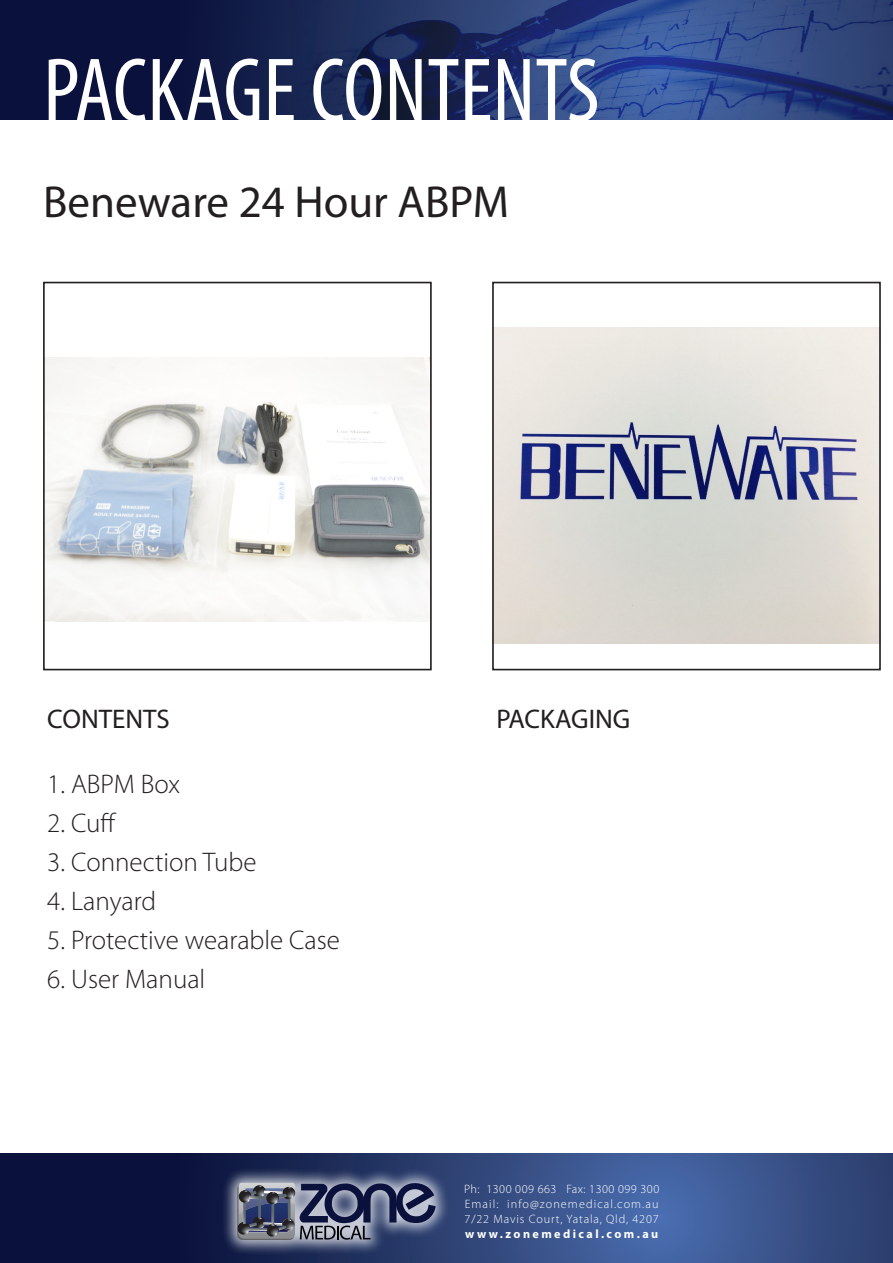
<style>
.page{position:relative;width:893px;height:1263px;background:#fff}
.page>*{position:absolute;margin:0;border:0;box-sizing:border-box;transform-origin:0 0}
.t1{font:condensed 92.1px "Myriad Pro";color:#fff}
.t2{font:45px "Myriad Pro";color:#231f20}
.t3{font:300 27px "Myriad Pro";color:#231f20}
.t4{font:27px "Myriad Pro";color:#231f20}
.t5{font:300 12.15px "Myriad Pro";letter-spacing:.07em;color:#fff}
.t6{font:300 12.15px "Myriad Pro";letter-spacing:.09em;color:#fff}
.t7{font:300 12.15px "Myriad Pro";letter-spacing:.04em;color:#fff}
.t8{font:700 12.15px "Myriad Pro";letter-spacing:.2em;color:#fff}
</style>
<div class="page">
<div style="left:0;top:0;width:893px;height:119px;background:linear-gradient(to bottom,#0c143f,#0c1540)"></div>
<img style="left:286px;top:0;width:607px;height:119px">
<svg style="left:0;top:1153px;width:893px;height:110px;background:#293d70"></svg>
<div style="left:221px;top:1167px;width:230px;height:89px;background:#fff;opacity:.75"></div>
<svg style="left:237px;top:1183px;width:199px;height:57px;background:#5e657f"></svg>
<img style="left:495px;top:327px;width:383px;height:316px">
<div style="left:492px;top:282px;width:389px;height:388px;border:2px solid #231f20"></div>
<img style="left:46px;top:357px;width:383px;height:264px">
<div style="left:43px;top:282px;width:389px;height:388px;border:2px solid #231f20"></div>
<p class="t1" style="left:43px;top:35px;width:558px">PACKAGE CONTENTS</p>
<p class="t2" style="left:43px;top:174px;width:467px">Beneware 24 Hour ABPM</p>
<p class="t4" style="left:47px;top:702px;width:124px">CONTENTS</p>
<p class="t4" style="left:496px;top:702px;width:136px">PACKAGING</p>
<p class="t3" style="left:47px;top:769px;width:134px">1. ABPM Box</p>
<p class="t3" style="left:47px;top:808px;width:71px">2. Cuff</p>
<p class="t3" style="left:47px;top:847px;width:211px">3. Connection Tube</p>
<p class="t3" style="left:47px;top:886px;width:110px">4. Lanyard</p>
<p class="t3" style="left:47px;top:925px;width:294px">5. Protective wearable Case</p>
<p class="t3" style="left:47px;top:964px;width:160px">6. User Manual</p>
<p class="t7" style="left:464px;top:1182px;width:197px">Ph: 1300 009 663 Fax: 1300 099 300</p>
<p class="t6" style="left:465px;top:1197px;width:195px">Email: info@zonemedical.com.au</p>
<p class="t5" style="left:465px;top:1212px;width:196px">7/22 Mavis Court, Yatala, Qld, 4207</p>
<p class="t8" style="left:465px;top:1226px;width:195px">www.zonemedical.com.au</p>
</div>
